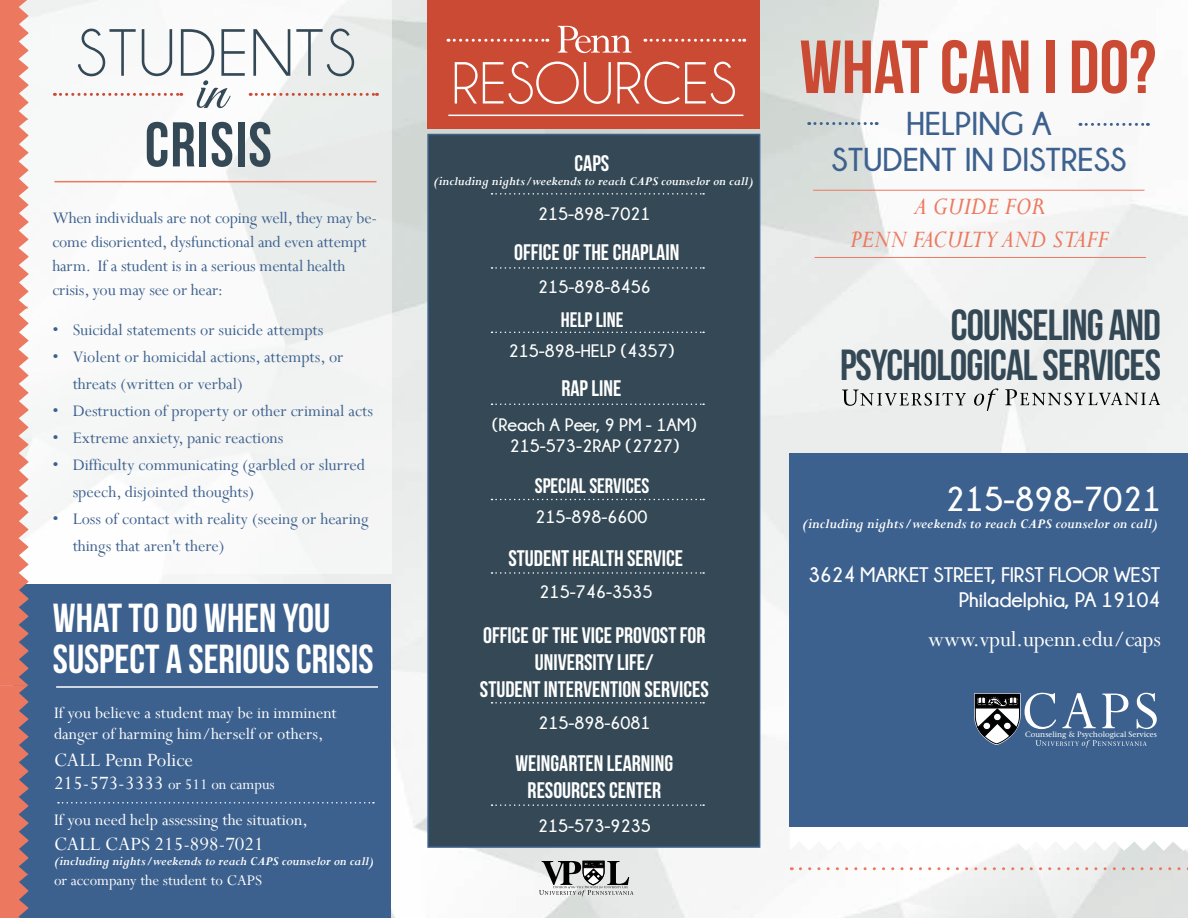
<style>
.page{position:relative;width:1188px;height:918px;background:#fff}
.page>*{position:absolute;margin:0;border:0;box-sizing:border-box;transform-origin:0 0}
.t1{font:75px "Bebas Neue";color:#ca4a34}
.t2{font:67.5px "Champagne&Limousines";letter-spacing:.02em;color:#344955}
.t3{font:63px "Bebas Neue";letter-spacing:.02em;color:#344955}
.t4{font:60.45px "Perpetua";color:#fff}
.t5{font:60px "Champagne&Limousines";color:#fff}
.t6{font:60px "Great Vibes";color:#344955}
.t7{font:43.5px/40.5px "Bebas Neue";letter-spacing:-.02em;color:#344955;text-align:right}
.t8{font:40.5px/40.5px "Bebas Neue";color:#fff}
.t9{font:700 34.5px "Champagne&Limousines";color:#fff}
.t10{font:700 33px/36px "Champagne&Limousines";color:#3d618e;text-align:center}
.t11{font:italic 27px/32.4px "Perpetua";color:#ec795f;text-align:center}
.t12{font:24px "Perpetua";letter-spacing:-.01em;color:#fff}
.t13{font:22.5px/27px "Bebas Neue";color:#fff;text-align:center}
.t14{font:700 21px/25.2px "Champagne&Limousines";letter-spacing:-.01em;color:#fff;text-align:right}
.t15{font:21px "Perpetua";color:#fff}
.t16{font:21px "Bebas Neue";color:#fff}
.t17{font:18px/24px "Perpetua";color:#3d618e}
.t18{font:700 18px/21px "Champagne&Limousines";color:#fff;text-align:center}
.t19{font:18px/21px "Perpetua";color:#fff}
.t20{font:16.5px "Perpetua";color:#fff}
.t21{font:italic 700 15px "Perpetua";color:#fff}
.t22{font:italic 700 13.5px "Perpetua";color:#fff}
.t23{font:500 7.8px "Stone Serif Std";color:#fff}
.s1{font-size:21px}
</style>
<div class="page">
<img style="left:28px;top:0;width:1160px;height:918px">
<div style="left:14px;top:584px;width:378px;height:334px;background:#3d618e"></div>
<div style="left:0;top:0;width:392px;height:573px;background:linear-gradient(to right,#fdfdfd,#eef0ef)"></div>
<div style="left:427px;top:134px;width:333px;height:714px;background:#344955;border:2px solid #3d618e"></div>
<div style="left:427px;top:0;width:333px;height:129px;background:#ca4a34"></div>
<svg style="left:448px;top:39px;width:100px;height:3px"></svg>
<hr style="left:448px;top:115px;width:295px;height:1px;background:#fff">
<svg style="left:645px;top:39px;width:100px;height:3px"></svg>
<svg style="left:558px;top:26px;width:74px;height:27px"></svg>
<svg style="left:492px;top:267px;width:212px;height:2px"></svg>
<svg style="left:492px;top:193px;width:212px;height:2px"></svg>
<svg style="left:492px;top:332px;width:212px;height:1px"></svg>
<svg style="left:492px;top:404px;width:212px;height:1px"></svg>
<svg style="left:492px;top:499px;width:212px;height:1px"></svg>
<svg style="left:492px;top:572px;width:212px;height:2px"></svg>
<svg style="left:492px;top:702px;width:212px;height:2px"></svg>
<svg style="left:492px;top:804px;width:212px;height:2px"></svg>
<svg style="left:800px;top:867px;width:388px;height:3px"></svg>
<svg style="left:58px;top:802px;width:316px;height:2px"></svg>
<svg style="left:809px;top:122px;width:68px;height:3px"></svg>
<svg style="left:54px;top:93px;width:128px;height:3px"></svg>
<svg style="left:250px;top:93px;width:127px;height:3px"></svg>
<hr style="left:54px;top:181px;width:322px;height:1px;background:#ec795f">
<svg style="left:1080px;top:123px;width:68px;height:3px"></svg>
<div style="left:790px;top:453px;width:398px;height:373px;background:#3d618e"></div>
<svg style="left:790px;top:693px;width:398px;height:158px"></svg>
<svg style="left:842px;top:390px;width:124px;height:16px"></svg>
<svg style="left:974px;top:389px;width:24px;height:22px"></svg>
<svg style="left:1005px;top:389px;width:155px;height:16px"></svg>
<hr style="left:814px;top:257px;width:332px;height:1px;background:#ec795f">
<hr style="left:813px;top:190px;width:332px;height:1px;background:#ec795f">
<hr style="left:56px;top:686px;width:322px;height:2px;background:#fff">
<svg style="left:539px;top:861px;width:94px;height:35px"></svg>
<svg style="left:0;top:0;width:28px;height:918px"></svg>
<h2 class="t2" style="left:76px;top:19px;width:281px">STUDENTS</h2>
<h3 class="t6" style="left:196px;top:57px;width:32px">in</h3>
<h3 class="t3" style="left:145px;top:110px;width:129px">CRISIS</h3>
<p class="t17" style="left:52px;top:205px;width:326px">When individuals are not coping well, they may be&shy;come disoriented, dysfunctional and even attempt harm. If a student is in a serious mental health crisis, you may see or hear:</p>
<p class="t17" style="left:52px;top:318px;width:273px">• Suicidal statements or suicide attempts</p>
<p class="t17" style="left:73px;top:343px;width:272px;line-height:27px;text-indent:-20px">• Violent or homicidal actions, attempts, or threats (written or verbal)</p>
<p class="t17" style="left:52px;top:399px;width:322px">• Destruction of property or other criminal acts</p>
<p class="t17" style="left:52px;top:426px;width:233px">• Extreme anxiety, panic reactions</p>
<p class="t17" style="left:73px;top:451px;width:294px;line-height:27px;text-indent:-20px">• Difficulty communicating (garbled or slurred speech, disjointed thoughts)</p>
<p class="t17" style="left:73px;top:505px;width:297px;line-height:27px;text-indent:-20px">• Loss of contact with reality (seeing or hearing things that aren't there)</p>
<h3 class="t8" style="left:53px;top:598px;width:322px">WHAT TO DO WHEN YOU<br>SUSPECT A SERIOUS CRISIS</h3>
<p class="t19" style="left:54px;top:702px;width:284px">If you believe a student may be in imminent danger of harming him/herself or others,</p>
<p class="t15" style="left:54px;top:747px;width:141px">CALL Penn Police</p>
<p class="t20" style="left:54px;top:774px;width:222px"><span class="s1">215-573-3333</span> or 511 on campus</p>
<p class="t19" style="left:54px;top:809px;width:255px">If you need help assessing the situation,</p>
<p class="t15" style="left:54px;top:831px;width:211px">CALL CAPS 215-898-7021</p>
<p class="t22" style="left:54px;top:852px;width:322px">(including nights/weekends to reach CAPS counselor on call)</p>
<p class="t20" style="left:54px;top:870px;width:210px">or accompany the student to CAPS</p>
<h3 class="t5" style="left:451px;top:53px;width:287px">RESOURCES</h3>
<p class="t13" style="left:575px;top:150px;width:36px">CAPS</p>
<p class="t18" style="left:538px;top:203px;width:114px">215-898-7021</p>
<p class="t22" style="left:433px;top:172px;width:322px">(including nights/weekends to reach CAPS counselor on call)</p>
<p class="t13" style="left:514px;top:239px;width:167px">OFFICE OF THE CHAPLAIN</p>
<p class="t18" style="left:538px;top:276px;width:114px">215-898-8456</p>
<p class="t16" style="left:561px;top:308px;width:64px">HELP LINE</p>
<p class="t18" style="left:508px;top:340px;width:167px">215-898-HELP (4357)</p>
<p class="t13" style="left:561px;top:375px;width:61px">RAP LINE</p>
<p class="t18" style="left:492px;top:414px;width:206px">(Reach A Peer, 9 PM - 1AM)<br>215-573-2RAP (2727)</p>
<p class="t16" style="left:535px;top:474px;width:116px">SPECIAL SERVICES</p>
<p class="t18" style="left:535px;top:506px;width:114px">215-898-6600</p>
<p class="t13" style="left:509px;top:544px;width:176px">STUDENT HEALTH SERVICE</p>
<p class="t18" style="left:539px;top:581px;width:115px">215-746-3535</p>
<p class="t13" style="left:480px;top:621px;width:230px">OFFICE OF THE VICE PROVOST FOR<br>UNIVERSITY LIFE/<br>STUDENT INTERVENTION SERVICES</p>
<p class="t18" style="left:538px;top:712px;width:114px">215-898-6081</p>
<p class="t13" style="left:516px;top:749px;width:159px">WEINGARTEN LEARNING<br>RESOURCES CENTER</p>
<p class="t18" style="left:538px;top:815px;width:115px">215-573-9235</p>
<h1 class="t1" style="left:800px;top:26px;width:358px">WHAT CAN I DO?</h1>
<h3 class="t10" style="left:832px;top:105px;width:296px">HELPING A<br>STUDENT IN DISTRESS</h3>
<h3 class="t11" style="left:851px;top:189px;width:259px">A GUIDE FOR<br>PENN FACULTY AND STAFF</h3>
<h3 class="t7" style="left:840px;top:304px;width:322px">COUNSELING AND<br>PSYCHOLOGICAL SERVICES</h3>
<h3 class="t9" style="left:945px;top:480px;width:218px">215-898-7021</h3>
<p class="t21" style="left:802px;top:514px;width:357px">(including nights/weekends to reach CAPS counselor on call)</p>
<p class="t14" style="left:809px;top:562px;width:353px">3624 MARKET STREET, FIRST FLOOR WEST<br>Philadelphia, PA 19104</p>
<h3 class="t12" style="left:928px;top:624px;width:234px">www.vpul.upenn.edu/caps</h3>
<h3 class="t4" style="left:1021px;top:673px;width:139px">CAPS</h3>
<p class="t23" style="left:1025px;top:730px;width:133px">Counseling &amp; Psychological Services</p>
</div>
